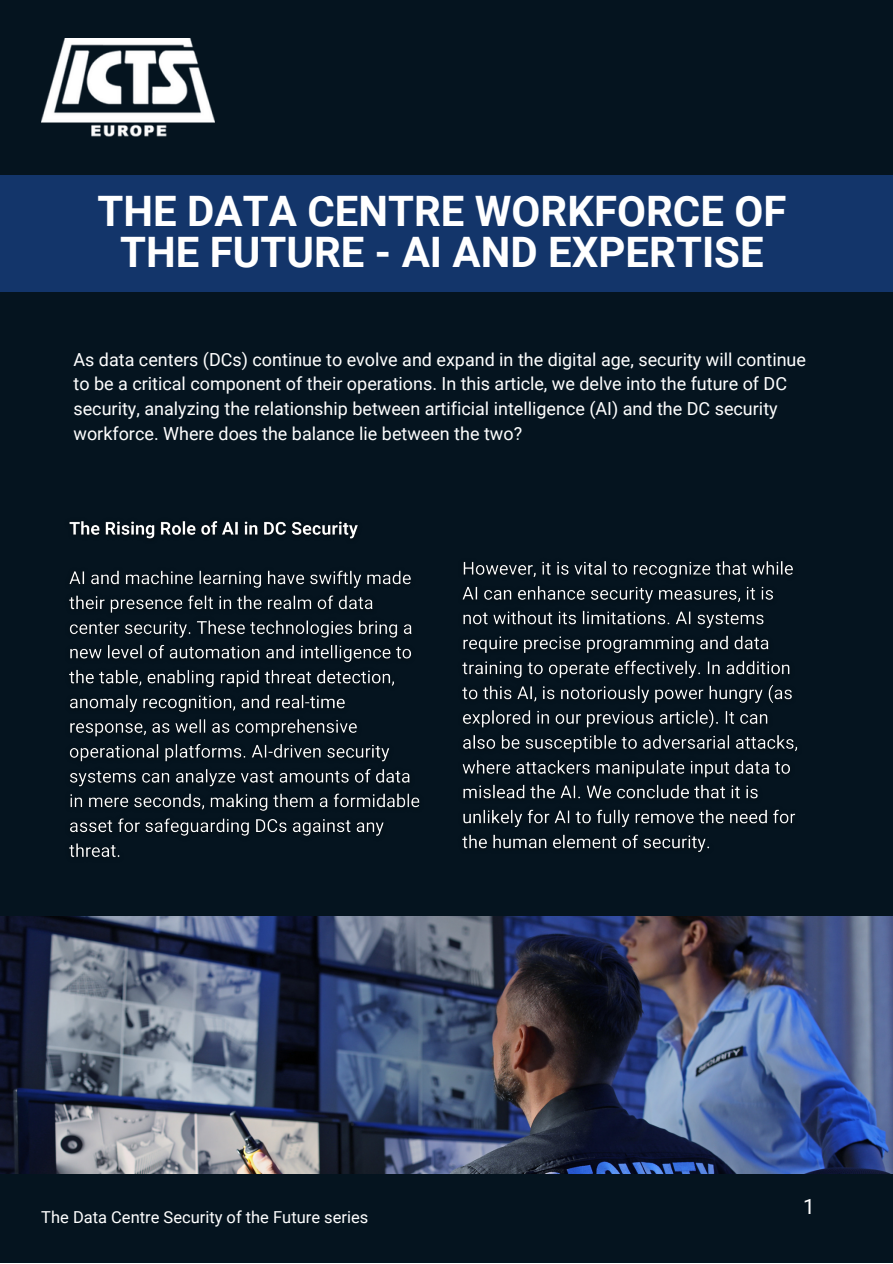
<style>
.page{position:relative;width:893px;height:1264px;background:#fff}
.page>*{position:absolute;margin:0;border:0;box-sizing:border-box;transform-origin:0 0}
.t1{font:700 42px/41.5px "Roboto";color:#fff;text-align:center}
.t2{font:21px "Roboto";color:#fff}
.t3{font:18px/24.8px "Roboto";color:#fff}
.t4{font:16.5px "Roboto";color:#fff}
</style>
<div class="page">
<div style="left:0;top:0;width:892px;height:1262px;background:#05141f"></div>
<div style="left:0;top:175px;width:892px;height:117px;background:#13356a"></div>
<img style="left:41px;top:38px;width:173px;height:99px">
<img style="left:0;top:916px;width:892px;height:257px">
<img style="left:69px;top:521px;width:351px;height:337px">
<img style="left:462px;top:561px;width:336px;height:291px">
<p class="t1" style="left:97px;top:190px;width:690px">THE DATA CENTRE WORKFORCE OF<br>THE FUTURE - AI AND EXPERTISE</p>
<p class="t3" style="left:73px;top:347px;width:734px">As data centers (DCs) continue to evolve and expand in the digital age, security will continue to be a critical component of their operations. In this article, we delve into the future of DC security, analyzing the relationship between artificial intelligence (AI) and the DC security workforce. Where does the balance lie between the two?</p>
<p class="t4" style="left:41px;top:1207px;width:328px">The Data Centre Security of the Future series</p>
<p class="t2" style="left:803px;top:1194px;width:13px">1</p>
</div>
